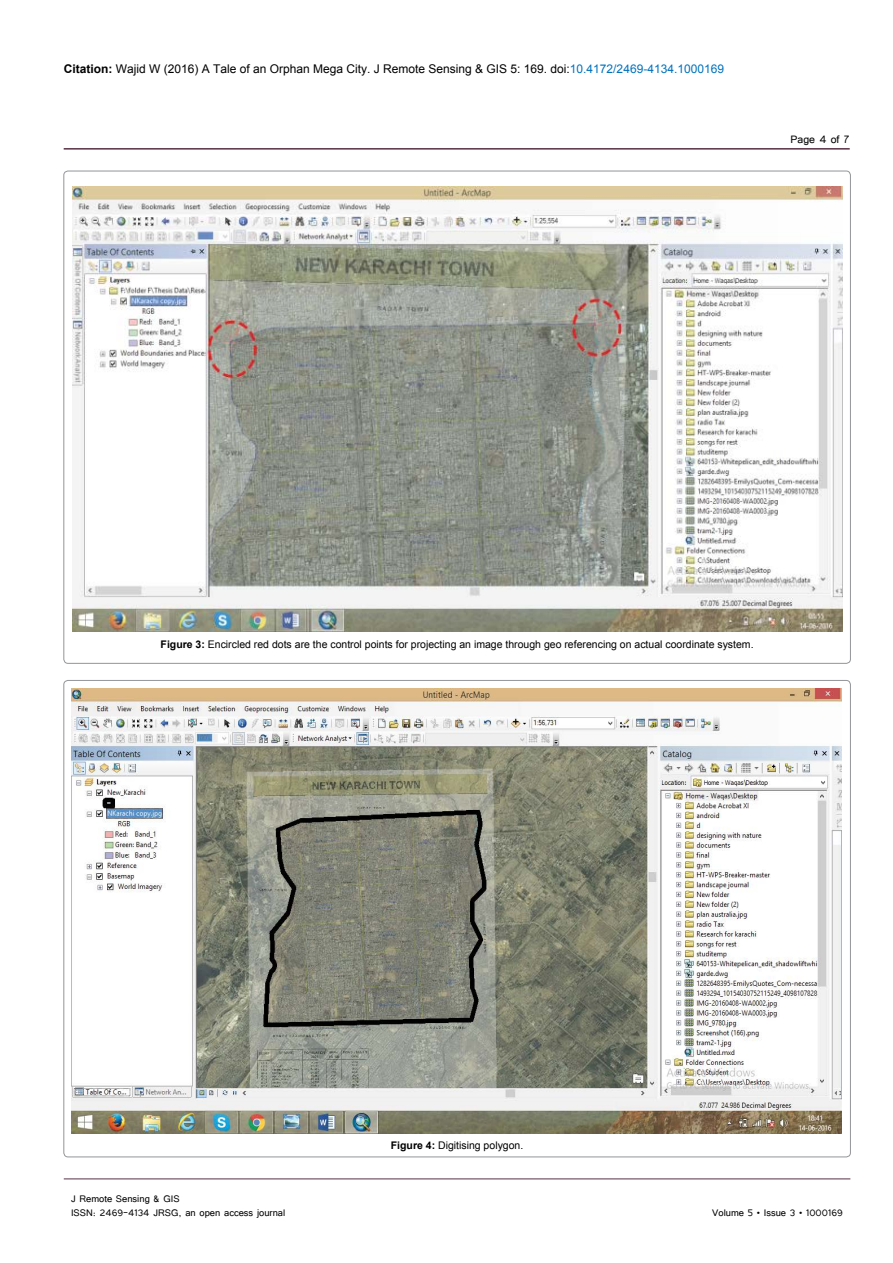
<style>
.page{position:relative;width:893px;height:1263px;background:#fff}
.page>*{position:absolute;margin:0;border:0;box-sizing:border-box;transform-origin:0 0}
.t1{font:13.5px "Tunga";color:#000}
.t2{font:12px "Arial";color:#000}
.t3{font:12px/14.4px "Tunga";color:#000}
.t4{font:10.5px "Arial";color:#000}
.s1{font-weight:700}
.s2{color:#0072bc}
</style>
<div class="page">
<hr style="left:64px;top:148px;width:786px;height:2px;background:#572f42">
<hr style="left:64px;top:1179px;width:786px;height:1px;background:#572f42">
<img style="left:72px;top:187px;width:770px;height:444px">
<img style="left:71px;top:688px;width:771px;height:445px">
<p class="t2" style="left:64px;top:60px;width:662px"><span class="s1">Citation:</span> Wajid W (2016) A Tale of an Orphan Mega City. J Remote Sensing &amp; GIS 5: 169. doi:<span class="s2">10.4172/2469-4134.1000169</span></p>
<p class="t1" style="left:790px;top:131px;width:60px">Page 4 of 7</p>
<p class="t4" style="left:161px;top:637px;width:594px"><span class="s1">Figure 3:</span> Encircled red dots are the control points for projecting an image through geo referencing on actual coordinate system.</p>
<p class="t4" style="left:391px;top:1138px;width:134px"><span class="s1">Figure 4:</span> Digitising polygon.</p>
<p class="t3" style="left:71px;top:1190px;width:216px">J Remote Sensing &amp; GIS<br>ISSN: 2469-4134 JRSG, an open access journal</p>
<p class="t3" style="left:712px;top:1204px;width:132px">Volume 5 • Issue 3 • 1000169</p>
</div>
